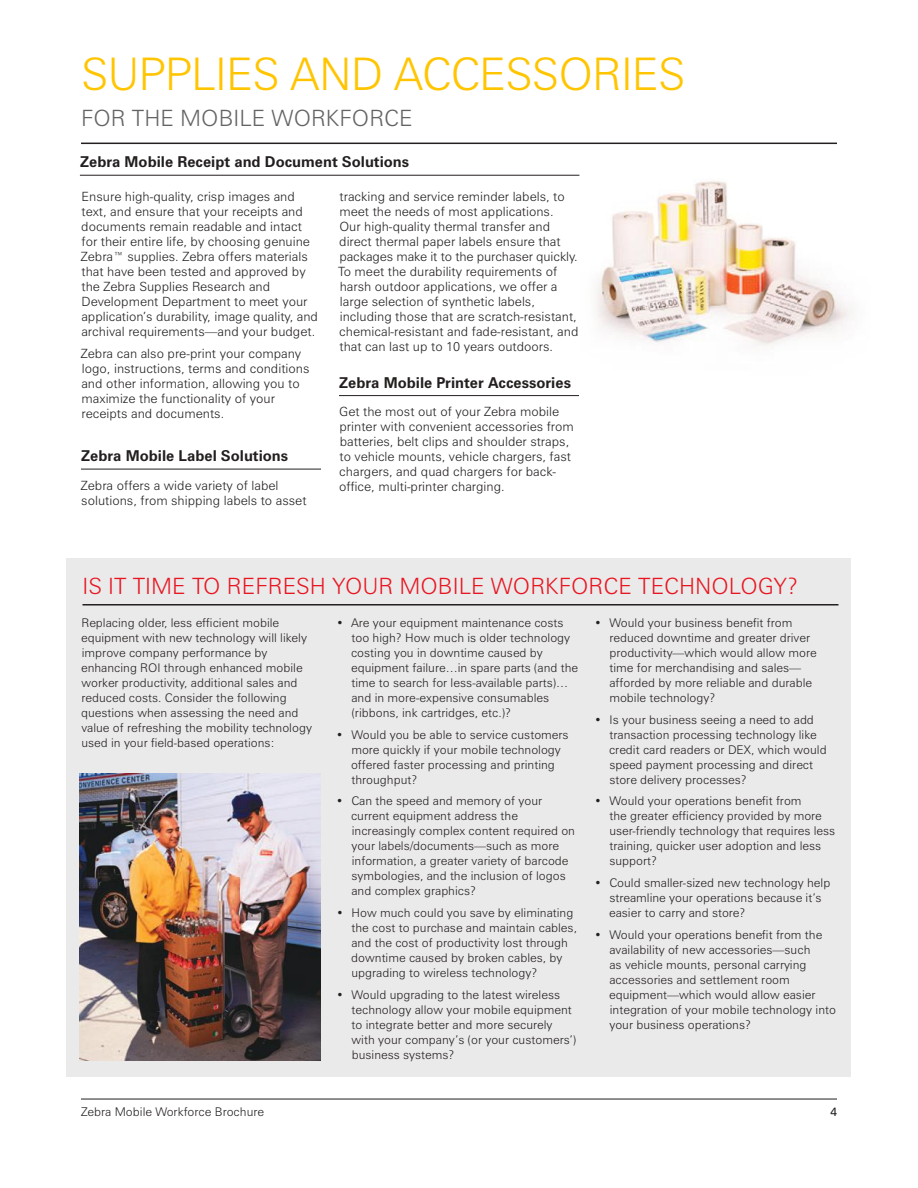
<style>
.page{position:relative;width:918px;height:1188px;background:#fff}
.page>*{position:absolute;margin:0;border:0;box-sizing:border-box;transform-origin:0 0}
.t1{font:300 45px "Zurich BT";letter-spacing:-.02em;color:#ffc500}
.t2{font:300 22.5px "Zurich BT";color:#e71722}
.t3{font:300 22.5px "Zurich BT";color:#656365}
.t4{font:700 15px "Zurich BT";color:#241f1f}
.t5{font:300 12.75px/15px "Zurich BT";color:#241f1f}
.t6{font:300 12px/15px "Zurich BT";color:#241f1f}
.t7{font:12px "Zurich BT";color:#241f1f}
</style>
<div class="page">
<img style="left:596px;top:181px;width:257px;height:165px">
<div style="left:67px;top:558px;width:784px;height:518px;background:#ebeaea"></div>
<hr style="left:81px;top:1099px;width:756px;height:1px;background:#241f1f">
<hr style="left:81px;top:143px;width:756px;height:1px;background:#241f1f">
<hr style="left:82px;top:604px;width:756px;height:2px;background:#241f1f">
<img style="left:80px;top:774px;width:241px;height:286px">
<hr style="left:81px;top:469px;width:240px;height:1px;background:#241f1f">
<hr style="left:339px;top:395px;width:240px;height:1px;background:#241f1f">
<hr style="left:80px;top:175px;width:499px;height:1px;background:#241f1f">
<h1 class="t1" style="left:81px;top:47px;width:80px">Supplie</h1>
<h1 class="t1" style="left:252px;top:47px;width:197px">s and acce</h1>
<h1 class="t1" style="left:506px;top:47px;width:78px">ssorie</h1>
<h1 class="t1" style="left:658px;top:47px;width:29px">s</h1>
<h2 class="t3" style="left:81px;top:104px;width:134px">For THE Mobile</h2>
<h2 class="t3" style="left:272px;top:104px;width:17px">workforce</h2>
<p class="t4" style="left:80px;top:153px;width:331px">Zebra Mobile Receipt and Document Solutions</p>
<p class="t5" style="left:81px;top:189px;width:239px">Ensure high-quality, crisp images and text, and ensure that your receipts and documents remain readable and intact for their entire life, by choosing genuine Zebra™ supplies. Zebra offers materials that have been tested and approved by the Zebra Supplies Research and Development Department to meet your application’s durability, image quality, and archival requirements—and your budget.</p>
<p class="t5" style="left:81px;top:345px;width:230px">Zebra can also pre-print your company logo, instructions, terms and conditions and other information, allowing you to maximize the functionality of your receipts and documents.</p>
<p class="t4" style="left:81px;top:447px;width:209px">Zebra Mobile Label Solutions</p>
<p class="t5" style="left:81px;top:478px;width:227px">Zebra offers a wide variety of label solutions, from shipping labels to asset</p>
<p class="t5" style="left:338px;top:189px;width:242px">tracking and service reminder labels, to meet the needs of most applications.<br>Our high-quality thermal transfer and direct thermal paper labels ensure that packages make it to the purchaser quickly.<br>To meet the durability requirements of harsh outdoor applications, we offer a large selection of synthetic labels, including those that are scratch-resistant, chemical-resistant and fade-resistant, and that can last up to 10 years outdoors.</p>
<p class="t4" style="left:339px;top:373px;width:233px">Zebra Mobile Printer Accessories</p>
<p class="t5" style="left:339px;top:404px;width:236px">Get the most out of your Zebra mobile printer with convenient accessories from batteries, belt clips and shoulder straps, to vehicle mounts, vehicle chargers, fast chargers, and quad chargers for back&shy;office, multi-printer charging.</p>
<h2 class="t2" style="left:82px;top:572px;width:77px">Is it time</h2>
<h2 class="t2" style="left:192px;top:572px;width:49px">to refre</h2>
<h2 class="t2" style="left:296px;top:572px;width:431px">sh your MOBILE WORKFORCE technolo</h2>
<h2 class="t2" style="left:758px;top:572px;width:42px">gy?</h2>
<p class="t6" style="left:351px;top:615px;width:229px;text-indent:-15px">• Are your equipment maintenance costs too high? How much is older technology costing you in downtime caused by equipment failure…in spare parts (and the time to search for less-available parts)… and in more-expensive consumables (ribbons, ink cartridges, etc.)?</p>
<p class="t6" style="left:351px;top:727px;width:219px;text-indent:-15px">• Would you be able to service customers more quickly if your mobile technology offered faster processing and printing throughput?</p>
<p class="t6" style="left:351px;top:794px;width:225px;text-indent:-15px">• Can the speed and memory of your current equipment address the increasingly complex content required on your labels/documents—such as more information, a greater variety of barcode symbologies, and the inclusion of logos and complex graphics?</p>
<p class="t6" style="left:351px;top:905px;width:227px;text-indent:-15px">• How much could you save by eliminating the cost to purchase and maintain cables, and the cost of productivity lost through downtime caused by broken cables, by upgrading to wireless technology?</p>
<p class="t6" style="left:352px;top:987px;width:226px;text-indent:-15px">• Would upgrading to the latest wireless technology allow your mobile equipment to integrate better and more securely with your company’s (or your customers’) business systems?</p>
<p class="t6" style="left:81px;top:615px;width:232px">Replacing older, less efficient mobile equipment with new technology will likely improve company performance by enhancing ROI through enhanced mobile worker productivity, additional sales and reduced costs. Consider the following questions when assessing the need and value of refreshing the mobility technology used in your field-based operations:</p>
<p class="t6" style="left:609px;top:615px;width:209px;text-indent:-15px">• Would your business benefit from reduced downtime and greater driver productivity—which would allow more time for merchandising and sales— afforded by more reliable and durable mobile technology?</p>
<p class="t6" style="left:609px;top:712px;width:219px;text-indent:-15px">• Is your business seeing a need to add transaction processing technology like credit card readers or DEX, which would speed payment processing and direct store delivery processes?</p>
<p class="t6" style="left:609px;top:794px;width:227px;text-indent:-15px">• Would your operations benefit from<br>the greater efficiency provided by more user-friendly technology that requires less training, quicker user adoption and less support?</p>
<p class="t6" style="left:609px;top:875px;width:223px;text-indent:-15px">• Could smaller-sized new technology help streamline your operations because it’s easier to carry and store?</p>
<p class="t6" style="left:609px;top:927px;width:228px;text-indent:-15px">• Would your operations benefit from the availability of new accessories—such<br>as vehicle mounts, personal carrying accessories and settlement room equipment—which would allow easier integration of your mobile technology into your business operations?</p>
<p class="t6" style="left:81px;top:1104px;width:185px">Zebra Mobile Workforce Brochure</p>
<p class="t7" style="left:830px;top:1104px;width:8px">4</p>
</div>
